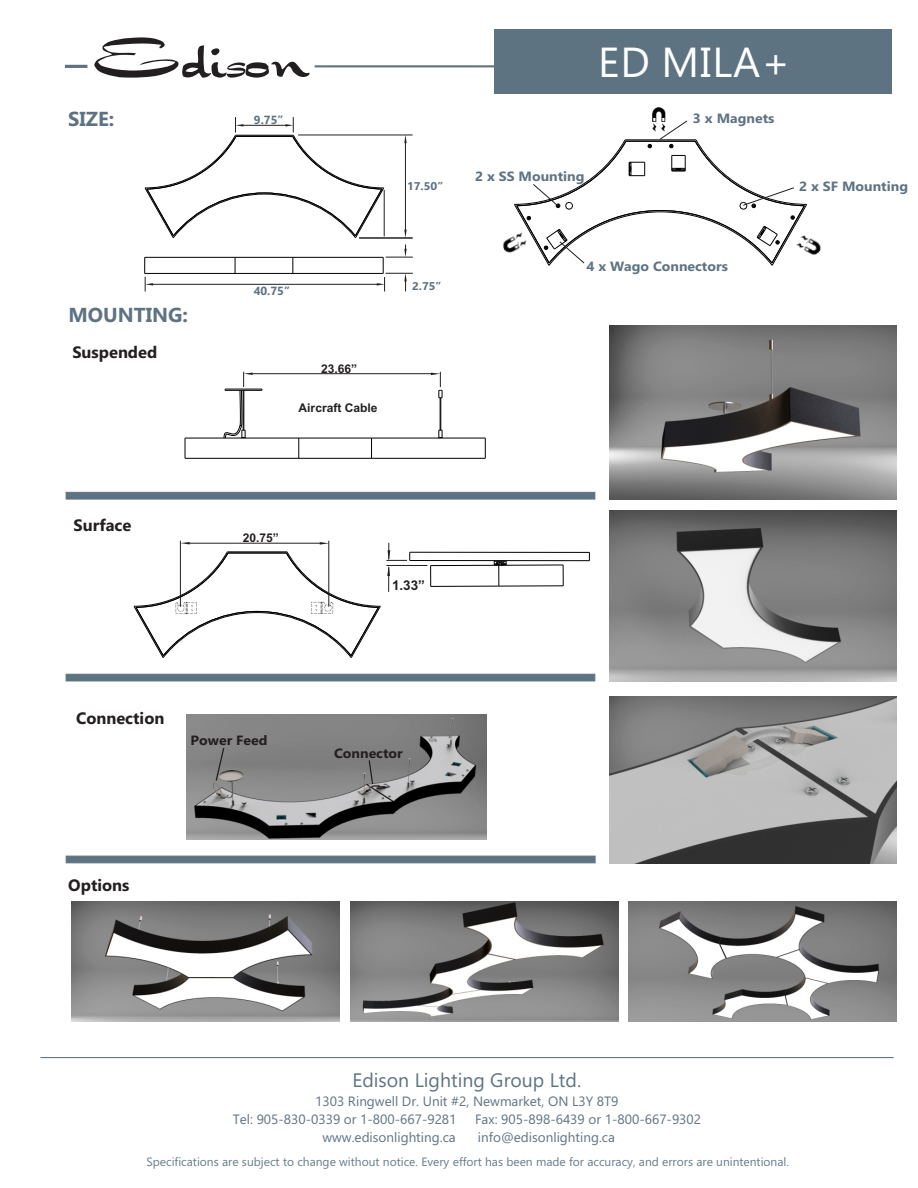
<style>
.page{position:relative;width:918px;height:1188px;background:#fff}
.page>*{position:absolute;margin:0;border:0;box-sizing:border-box;transform-origin:0 0}
.t1{font:52.8px "Dragonwick";letter-spacing:-.035em;color:#231f20}
.t2{font:42px "Ebrima";letter-spacing:.025em;color:#fff}
.t3{font:700 20.25px "Ebrima";color:#5e7382}
.t4{font:19.5px "Ebrima";color:#5e7382}
.t5{font:700 16.5px "Ebrima";color:#231f20}
.t6{font:13.5px/18px "Ebrima";color:#5e7382}
.t7{font:700 13.5px "Arial";color:#231f20}
.t8{font:700 13.35px "Ebrima";color:#5e7382;scale:1.05 1}
.t9{font:700 13.35px "Ebrima";color:#231f20;scale:1.05 1}
.t10{font:12px "Ebrima";color:#667c8b}
.t11{font:700 12px "Arial";color:#231f20}
.t12{font:700 11.85px "Ebrima";color:#5e7382}
.t13{font:700 11.25px "Ebrima";color:#5e7382;scale:1.05 1}
</style>
<div class="page">
<hr style="left:315px;top:65px;width:218px;height:2px;background:#5e7382">
<hr style="left:65px;top:65px;width:22px;height:3px;background:#5e7382">
<div style="left:494px;top:30px;width:398px;height:64px;background:#5e7382"></div>
<svg style="left:65px;top:491px;width:531px;height:9px"></svg>
<svg style="left:65px;top:673px;width:531px;height:9px"></svg>
<svg style="left:65px;top:855px;width:531px;height:9px"></svg>
<hr style="left:40px;top:1057px;width:854px;height:1px;background:#5e7382">
<hr style="left:253px;top:373px;width:180px;height:1px;background:#231f20">
<img style="left:807px;top:238px;width:14px;height:17px">
<img style="left:652px;top:107px;width:14px;height:13px">
<svg style="left:514px;top:120px;width:293px;height:146px"></svg>
<hr style="left:180px;top:541px;width:1px;height:66px;background:#231f20">
<hr style="left:329px;top:541px;width:1px;height:66px;background:#231f20">
<hr style="left:386px;top:565px;width:41px;height:1px;background:#231f20">
<img style="left:502px;top:215px;width:41px;height:51px">
<svg style="left:144px;top:117px;width:269px;height:174px"></svg>
<hr style="left:359px;top:238px;width:54px;height:1px;background:#231f20">
<hr style="left:298px;top:135px;width:115px;height:1px;background:#231f20">
<hr style="left:405px;top:142px;width:1px;height:90px;background:#231f20">
<hr style="left:225px;top:390px;width:36px;height:1px;background:#000">
<hr style="left:225px;top:389px;width:36px;height:1px;background:#000">
<svg style="left:299px;top:439px;width:1px;height:19px"></svg>
<svg style="left:371px;top:439px;width:1px;height:19px"></svg>
<hr style="left:299px;top:458px;width:73px;height:1px;background:#000">
<hr style="left:299px;top:438px;width:73px;height:1px;background:#000">
<svg style="left:485px;top:438px;width:1px;height:20px"></svg>
<hr style="left:372px;top:458px;width:113px;height:1px;background:#000">
<hr style="left:372px;top:438px;width:113px;height:1px;background:#000">
<svg style="left:185px;top:439px;width:1px;height:19px"></svg>
<hr style="left:185px;top:458px;width:114px;height:1px;background:#000">
<hr style="left:185px;top:438px;width:114px;height:1px;background:#000">
<svg style="left:431px;top:372px;width:12px;height:26px"></svg>
<hr style="left:441px;top:398px;width:1px;height:32px;background:#000">
<hr style="left:440px;top:398px;width:1px;height:32px;background:#000">
<svg style="left:438px;top:430px;width:5px;height:9px"></svg>
<svg style="left:224px;top:371px;width:29px;height:68px"></svg>
<hr style="left:410px;top:552px;width:180px;height:1px;background:#000">
<hr style="left:410px;top:560px;width:179px;height:1px;background:#000">
<svg style="left:563px;top:565px;width:1px;height:21px"></svg>
<hr style="left:499px;top:586px;width:64px;height:1px;background:#000">
<hr style="left:499px;top:565px;width:64px;height:1px;background:#000">
<svg style="left:430px;top:566px;width:1px;height:20px"></svg>
<hr style="left:431px;top:586px;width:68px;height:1px;background:#000">
<hr style="left:431px;top:565px;width:68px;height:1px;background:#000">
<svg style="left:494px;top:561px;width:13px;height:25px"></svg>
<svg style="left:134px;top:542px;width:276px;height:116px"></svg>
<img style="left:186px;top:715px;width:300px;height:125px">
<svg style="left:215px;top:747px;width:10px;height:35px"></svg>
<svg style="left:368px;top:759px;width:6px;height:26px"></svg>
<img style="left:610px;top:326px;width:286px;height:174px">
<img style="left:610px;top:511px;width:287px;height:170px">
<img style="left:610px;top:696px;width:287px;height:167px">
<img style="left:72px;top:902px;width:267px;height:120px">
<img style="left:351px;top:902px;width:267px;height:120px">
<img style="left:629px;top:902px;width:267px;height:120px">
<h1 class="t1" style="left:90px;top:37px;width:222px">Edison</h1>
<h2 class="t2" style="left:598px;top:46px;width:193px">ED MILA+</h2>
<h3 class="t3" style="left:68px;top:111px;width:48px">SIZE:</h3>
<p class="t8" style="left:693px;top:113px;width:79px">3 x Magnets</p>
<p class="t12" style="left:254px;top:116px;width:31px">9.75”</p>
<p class="t13" style="left:407px;top:182px;width:36px">17.50”</p>
<p class="t8" style="left:475px;top:171px;width:106px">2 x SS Mounting</p>
<p class="t8" style="left:799px;top:181px;width:105px">2 x SF Mounting</p>
<h3 class="t3" style="left:68px;top:307px;width:121px">MOUNTING:</h3>
<p class="t5" style="left:72px;top:345px;width:86px">Suspended</p>
<p class="t12" style="left:254px;top:286px;width:38px">40.75”</p>
<p class="t11" style="left:321px;top:364px;width:38px">23.66”</p>
<p class="t11" style="left:299px;top:404px;width:80px">Aircraft Cable</p>
<p class="t13" style="left:412px;top:282px;width:29px">2.75”</p>
<p class="t8" style="left:586px;top:261px;width:136px">4 x Wago Connectors</p>
<p class="t5" style="left:74px;top:519px;width:59px">Surface</p>
<p class="t11" style="left:243px;top:533px;width:38px">20.75”</p>
<p class="t7" style="left:392px;top:580px;width:35px">1.33”</p>
<p class="t5" style="left:76px;top:711px;width:90px">Connection</p>
<p class="t9" style="left:191px;top:736px;width:75px">Power Feed</p>
<p class="t5" style="left:68px;top:879px;width:63px">Options</p>
<p class="t9" style="left:334px;top:748px;width:67px">Connector</p>
<h3 class="t4" style="left:353px;top:1073px;width:230px">Edison Lighting Group Ltd.</h3>
<p class="t6" style="left:233px;top:1094px;width:387px;text-indent:83px">1303 Ringwell Dr. Unit #2, Newmarket, ON L3Y 8T9<br>Tel: 905-830-0339 or 1-800-667-9281</p>
<p class="t6" style="left:475px;top:1112px;width:228px">Fax: 905-898-6439 or 1-800-667-9302</p>
<p class="t6" style="left:322px;top:1130px;width:135px">www.edisonlighting.ca</p>
<p class="t6" style="left:478px;top:1130px;width:139px">info@edisonlighting.ca</p>
<p class="t10" style="left:147px;top:1157px;width:644px">Specifications are subject to change without notice. Every effort has been made for accuracy, and errors are unintentional.</p>
</div>
